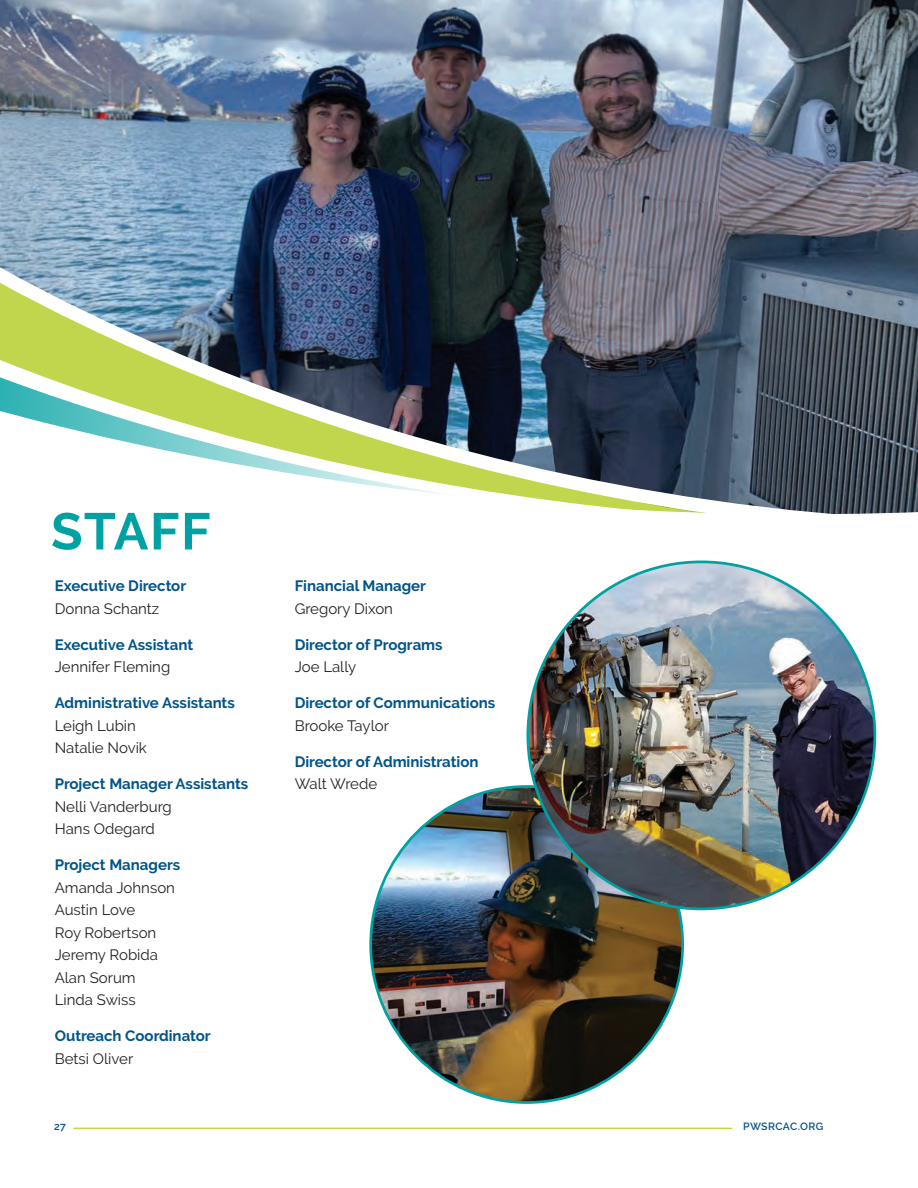
<style>
.page{position:relative;width:918px;height:1188px;background:#fff}
.page>*{position:absolute;margin:0;border:0;box-sizing:border-box;transform-origin:0 0}
.t1{font:700 51.6px "Raleway";letter-spacing:.025em;color:#00a1a3}
.Body{font:700 15px/22.5px "Raleway";color:#005487}
.Body-2{font:15px/22.5px "Raleway";color:#231f20}
.t2{font:600 10.5px "Raleway";letter-spacing:.04em;color:#005487}
.s1{font-weight:400;color:#231f20}
.s2{font-weight:700;color:#005487}
</style>
<div class="page">
<hr style="left:73px;top:1128px;width:659px;height:1px;background:#c2d64d">
<img style="left:0;top:0;width:917px;height:152px">
<img style="left:0;top:152px;width:917px;height:69px">
<img style="left:0;top:221px;width:917px;height:293px">
<hr style="left:917px;top:0;width:1px;height:1188px;background:#c2d64d">
<img style="left:371px;top:787px;width:312px;height:315px">
<img style="left:528px;top:562px;width:347px;height:347px;border-radius:174px">
<p class="t1" style="left:51px;top:502px;width:161px">STAFF</p>
<p class="Body" style="left:55px;top:575px;width:133px">Executive Director<br><span class="s1">Donna Schantz</span></p>
<p class="Body" style="left:55px;top:633px;width:140px">Executive Assistant<br><span class="s1">Jennifer Fleming</span></p>
<p class="Body" style="left:55px;top:692px;width:182px">Administrative Assistants<br><span class="s1">Leigh Lubin<br>Natalie Novik</span></p>
<p class="Body-2" style="left:55px;top:773px;width:195px"><span class="s2">Project Manager Assistants<br></span>Nelli Vanderburg<br>Hans Odegard</p>
<p class="Body-2" style="left:55px;top:854px;width:127px"><span class="s2">Project Managers<br></span>Amanda Johnson<br>Austin Love<br>Roy Robertson<br>Jeremy Robida<br>Alan Sorum<br>Linda Swiss</p>
<p class="Body" style="left:55px;top:1025px;width:157px">Outreach Coordinator<br><span class="s1">Betsi Oliver</span></p>
<p class="Body" style="left:295px;top:575px;width:133px">Financial Manager<br><span class="s1">Gregory Dixon</span></p>
<p class="Body" style="left:295px;top:633px;width:150px">Director of Programs<br><span class="s1">Joe Lally</span></p>
<p class="Body" style="left:295px;top:692px;width:202px">Director of Communications<br><span class="s1">Brooke Taylor</span></p>
<p class="Body" style="left:295px;top:750px;width:185px">Director of Administration<br><span class="s1">Walt Wrede</span></p>
<p class="t2" style="left:54px;top:1121px;width:13px">27</p>
<p class="t2" style="left:743px;top:1121px;width:82px">PWSRCAC.ORG</p>
</div>
